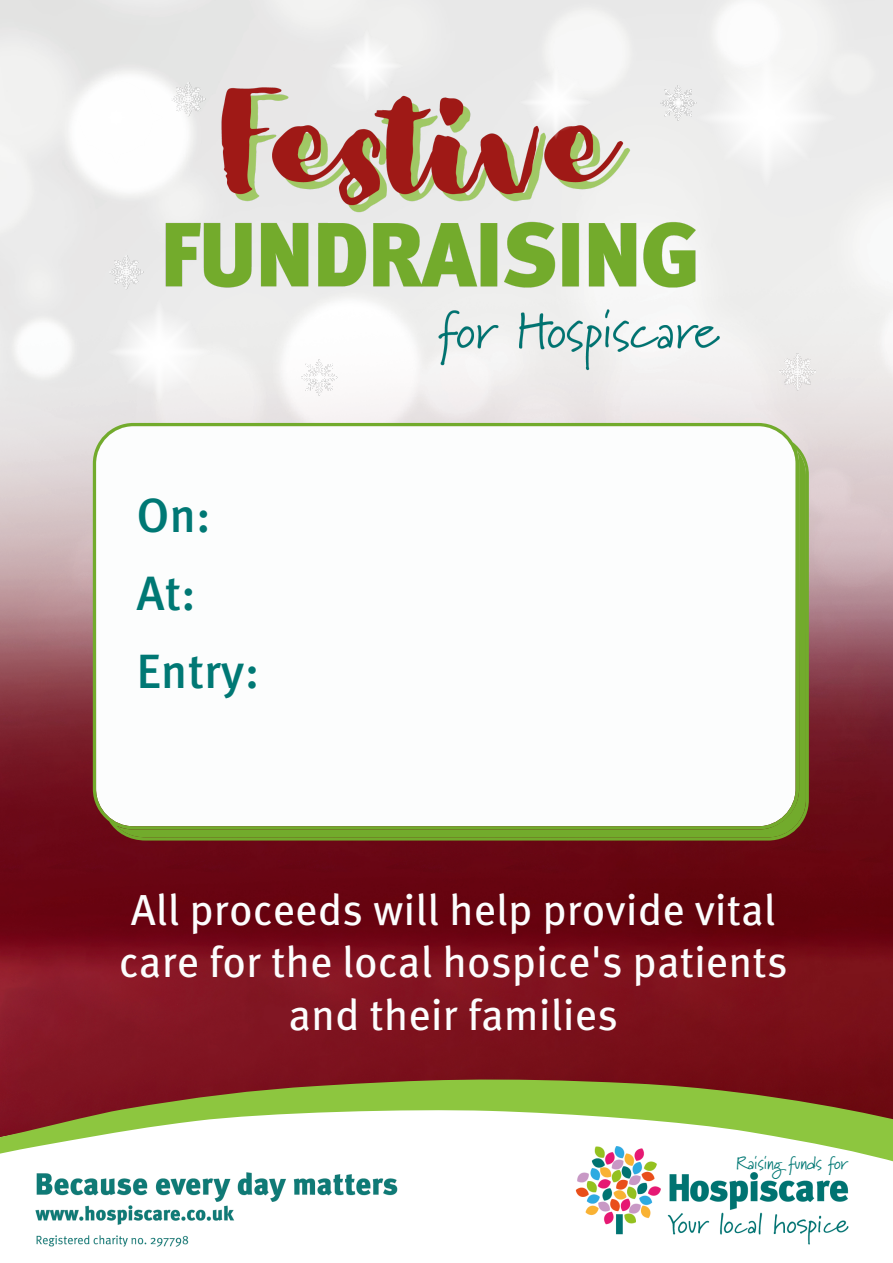
<style>
.page{position:relative;width:893px;height:1263px;background:#fff}
.page>*{position:absolute;margin:0;border:0;box-sizing:border-box;transform-origin:0 0}
.t1{font:500 48.07px/78.2px "Meta OT";color:#007874}
.t2{font:43.42px/52.3px "Meta OT";color:#fcfdfd;text-align:center}
.t3{font:18px "Marydale";letter-spacing:-.025em;color:#007874}
</style>
<div class="page">
<img style="left:0;top:234px;width:893px;height:845px">
<img style="left:233px;top:0;width:567px;height:423px">
<img style="left:586px;top:0;width:307px;height:298px">
<img style="left:0;top:0;width:233px;height:234px">
<img style="left:25px;top:217px;width:269px;height:270px">
<img style="left:272px;top:0;width:189px;height:160px">
<img style="left:461px;top:8px;width:189px;height:189px">
<img style="left:767px;top:335px;width:67px;height:67px">
<img style="left:654px;top:77px;width:50px;height:51px">
<img style="left:98px;top:238px;width:61px;height:63px">
<img style="left:160px;top:65px;width:62px;height:63px">
<img style="left:295px;top:352px;width:50px;height:50px">
<img style="left:35px;top:1164px;width:814px;height:83px">
<svg style="left:0;top:1079px;width:893px;height:85px"></svg>
<svg style="left:93px;top:423px;width:716px;height:417px"></svg>
<p class="t1" style="left:136px;top:473px;width:124px">On:<br>At:<br>Entry:</p>
<p class="t2" style="left:119px;top:881px;width:670px">All proceeds will help provide vital care for the local hospice's patients and their families</p>
<p class="t3" style="left:736px;top:1152px;width:113px">Raising funds for</p>
</div>
